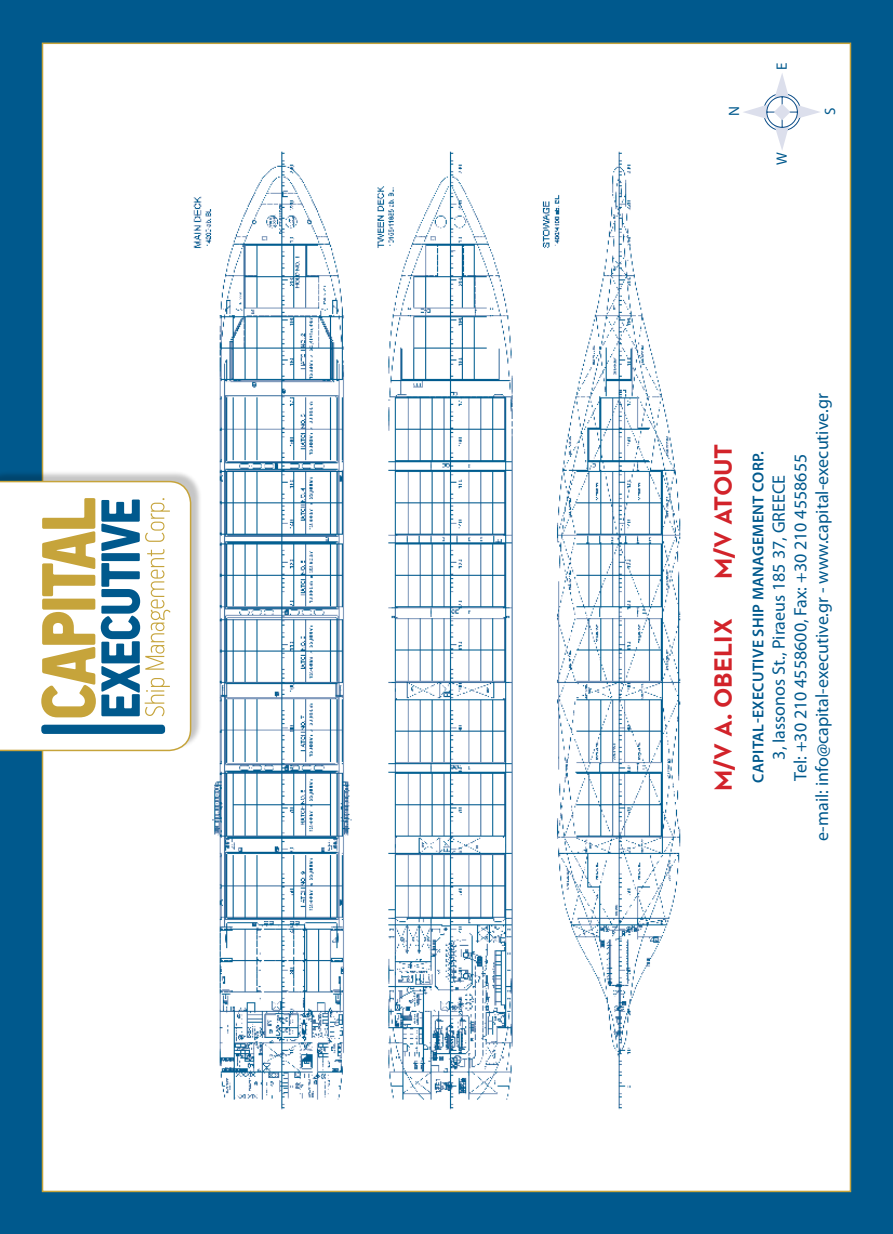
<style>
.page{position:relative;width:893px;height:1234px;background:#fff}
.page>*{position:absolute;margin:0;border:0;box-sizing:border-box;transform-origin:0 0}
.t1{font:700 25.5px "Neutraface Two Text Greek";color:#d2232a}
.t2{font:18px/21.6px "Myriad Pro";color:#00598d;text-align:center}
.t3{font:600 15.75px "Myriad Pro";letter-spacing:.02em;color:#00598d}
.t4{font:15px "Myriad Pro";color:#00598d}
</style>
<div class="page">
<div style="left:0;top:0;width:893px;height:1233px;background:#00598d"></div>
<div style="left:42px;top:43px;width:809px;height:1148px;background:#fff;border:2px solid #c6a43b"></div>
<svg style="left:743px;top:73px;width:77px;height:77px"></svg>
<img style="left:193px;top:151px;width:488px;height:959px">
<div style="left:0;top:470px;width:202px;height:279px;background:#000;opacity:.23"></div>
<svg style="left:0;top:480px;width:191px;height:271px"></svg>
<svg style="left:41px;top:498px;width:130px;height:219px"></svg>
<div style="left:41px;top:724px;width:124px;height:9px;background:#00598d;border-radius:3px"></div>
<p class="t4" style="left:773px;top:70px;width:9px;rotate:-90deg">E</p>
<p class="t4" style="left:725px;top:116px;width:11px;rotate:-90deg">N</p>
<p class="t4" style="left:821px;top:115px;width:9px;rotate:-90deg">S</p>
<p class="t4" style="left:773px;top:165px;width:14px;rotate:-90deg">W</p>
<h1 class="t1" style="left:708px;top:579px;width:137px;rotate:-90deg">M/V ATOUT</h1>
<p class="t3" style="left:748px;top:782px;width:333px;rotate:-90deg">CAPITAL-EXECUTIVE SHIP MANAGEMENT CORP.</p>
<h1 class="t1" style="left:708px;top:791px;width:174px;rotate:-90deg">M/V A. OBELIX</h1>
<p class="t2" style="left:768px;top:841px;width:449px;rotate:-90deg">3, Iassonos St., Piraeus 185 37, GREECE<br>Tel: +30 210 4558600, Fax: +30 210 4558655<br>e-mail: info@capital-executive.gr - www.capital-executive.gr</p>
</div>
